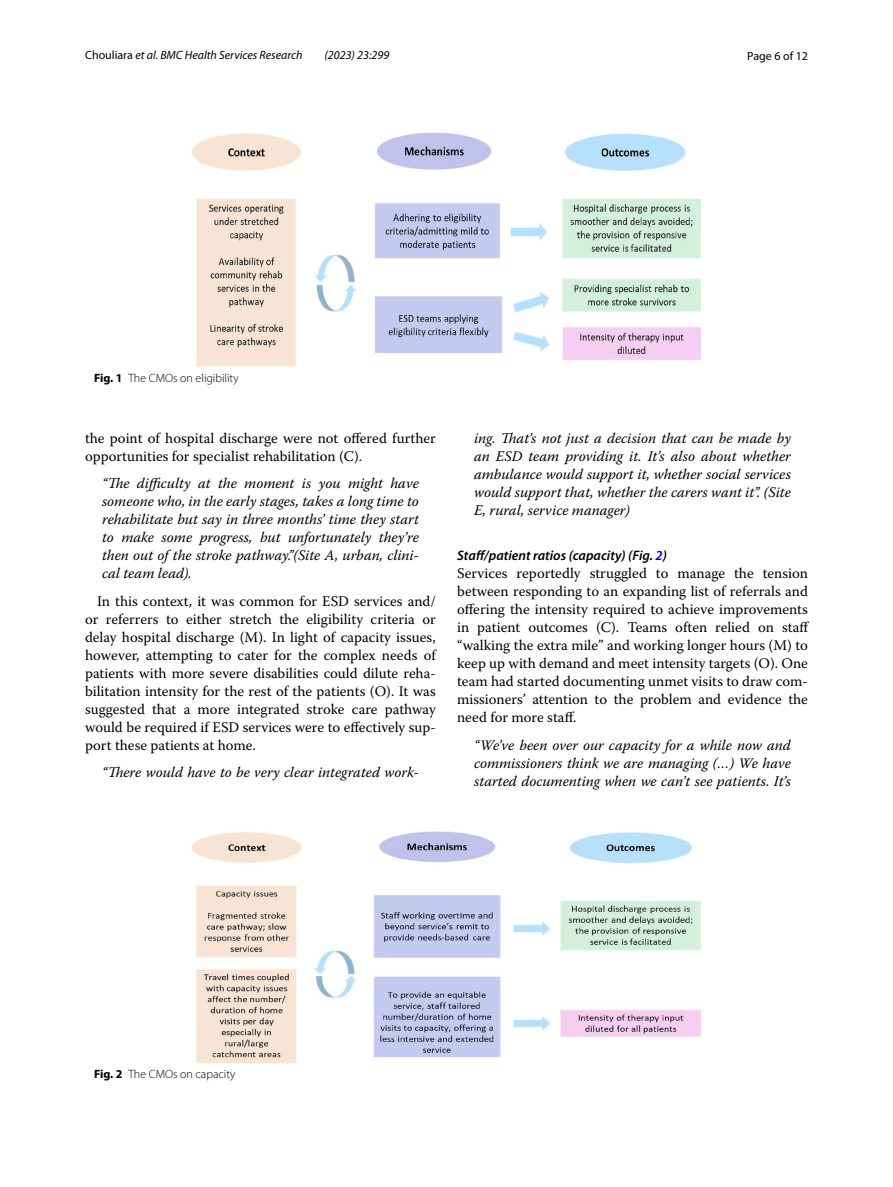
<style>
.page{position:relative;width:893px;height:1187px;background:#fff}
.page>*{position:absolute;margin:0;border:0;box-sizing:border-box;transform-origin:0 0}
.t1{font:14.7px/18px "Warnock Pro";color:#000;text-align:justify}
.t2{font:italic 14.7px/18px "Warnock Pro";color:#000;text-align:justify}
.t3{font:italic 600 13.8px "Myriad Pro";color:#000}
.t4{font:italic 12px "Myriad Pro";color:#000}
.t5{font:300 12px "Myriad Pro";color:#000}
.t6{font:12px "Myriad Pro";color:#000}
.s1{font-style:normal}
.s2{font-weight:700}
.s3{color:#00f}
</style>
<div class="page">
<img style="left:191px;top:133px;width:511px;height:234px">
<img style="left:191px;top:831px;width:511px;height:231px">
<p class="t4" style="left:85px;top:48px;width:219px"><span class="s1">Chouliara</span> et al. BMC Health Services Research</p>
<p class="t4" style="left:325px;top:48px;width:66px">(2023) 23:299</p>
<p class="t6" style="left:747px;top:48px;width:62px">Page 6 of 12</p>
<p class="t5" style="left:94px;top:371px;width:146px"><span class="s2">Fig. 1</span> The CMOs on eligibility</p>
<p class="t1" style="left:85px;top:428px;width:352px">the point of hospital discharge were not offered further opportunities for specialist rehabilitation (C).</p>
<p class="t2" style="left:102px;top:474px;width:318px">“The difficulty at the moment is you might have someone who, in the early stages, takes a long time to rehabilitate but say in three months’ time they start to make some progress, but unfortunately they’re then out of the stroke pathway.”(Site A, urban, clini&shy;cal team lead).</p>
<p class="t1" style="left:85px;top:591px;width:352px;text-indent:12px">In this context, it was common for ESD services and/ or referrers to either stretch the eligibility criteria or delay hospital discharge (M). In light of capacity issues, however, attempting to cater for the complex needs of patients with more severe disabilities could dilute reha&shy;bilitation intensity for the rest of the patients (O). It was suggested that a more integrated stroke care pathway would be required if ESD services were to effectively sup&shy;port these patients at home.</p>
<p class="t2" style="left:102px;top:762px;width:318px">“There would have to be very clear integrated work-</p>
<p class="t2" style="left:474px;top:428px;width:318px">ing. That’s not just a decision that can be made by an ESD team providing it. It’s also about whether ambulance would support it, whether social services would support that, whether the carers want it”. (Site E, rural, service manager)</p>
<p class="t3" style="left:457px;top:546px;width:211px">Staff/patient ratios (capacity) (Fig. <span class="s3">2</span>)</p>
<p class="t1" style="left:457px;top:564px;width:353px">Services reportedly struggled to manage the tension between responding to an expanding list of referrals and offering the intensity required to achieve improvements in patient outcomes (C). Teams often relied on staff “walking the extra mile” and working longer hours (M) to keep up with demand and meet intensity targets (O). One team had started documenting unmet visits to draw com&shy;missioners’ attention to the problem and evidence the need for more staff.</p>
<p class="t2" style="left:474px;top:735px;width:318px">“We’ve been over our capacity for a while now and commissioners think we are managing (…) We have started documenting when we can’t see patients. It’s</p>
<p class="t5" style="left:94px;top:1067px;width:143px"><span class="s2">Fig. 2</span> The CMOs on capacity</p>
</div>
